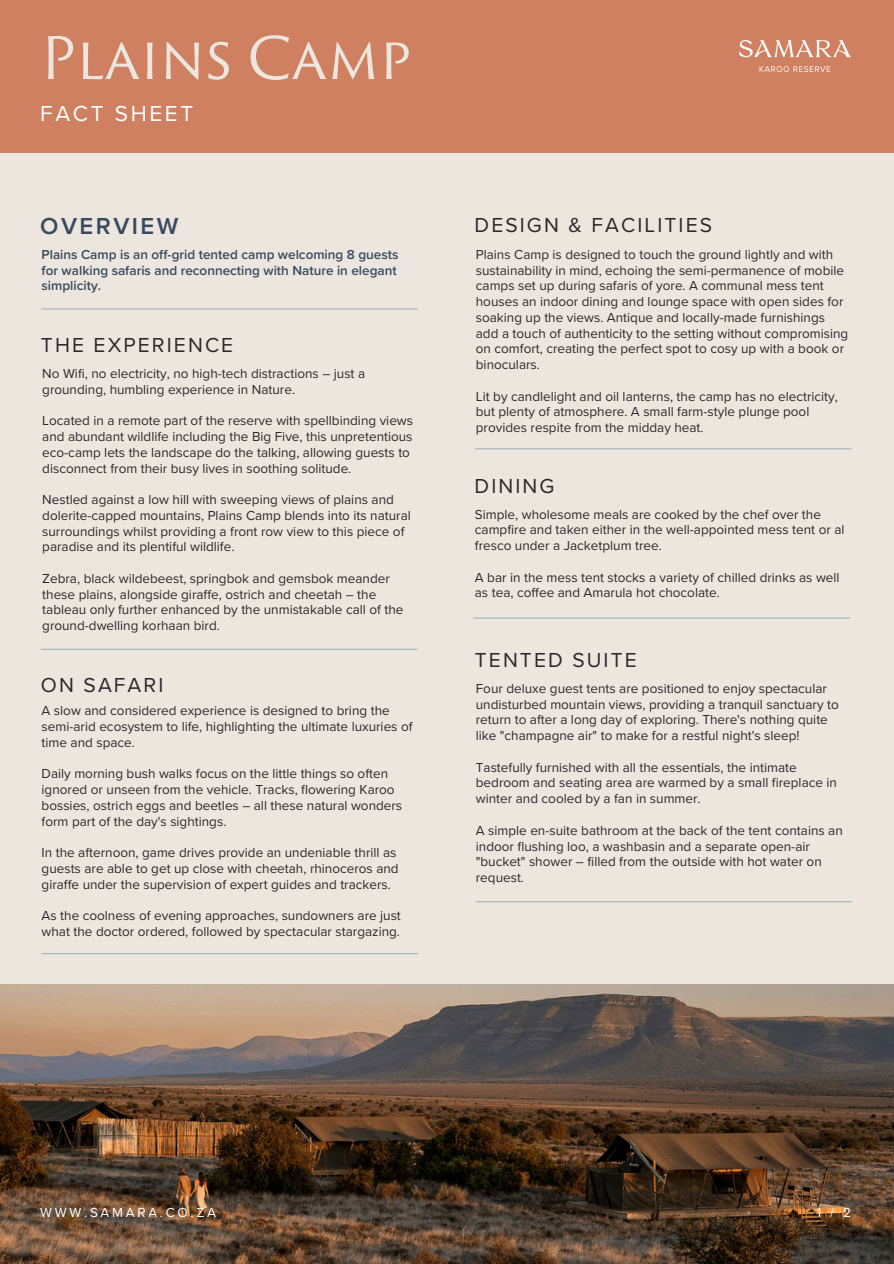
<style>
.page{position:relative;width:894px;height:1264px;background:#fff}
.page>*{position:absolute;margin:0;border:0;box-sizing:border-box;transform-origin:0 0}
.t1{font:57px "Trajan Sans Pro";color:#ece6de}
.t2{font:600 24px "Proxima Nova";letter-spacing:.1em;color:#384b60}
.t3{font:22.5px "Proxima Nova";letter-spacing:.12em;color:#fff}
.t4{font:21px "Proxima Nova";letter-spacing:.1em;color:#2e2928}
.t5{font:13.5px/15.8px "Proxima Nova";color:#2e2928}
.t6{font:600 13.5px/15.8px "Proxima Nova";color:#384b60}
.t7{font:13.5px "Proxima Nova";letter-spacing:.2em;color:#fff}
</style>
<div class="page">
<div style="left:0;top:0;width:893px;height:1263px;background:#ece6de"></div>
<div style="left:0;top:0;width:893px;height:153px;background:#ce8061"></div>
<img style="left:739px;top:40px;width:111px;height:31px">
<img style="left:0;top:984px;width:893px;height:279px">
<hr style="left:42px;top:308px;width:376px;height:1px;background:#a5b5b3">
<hr style="left:473px;top:617px;width:376px;height:1px;background:#a5b5b3">
<hr style="left:41px;top:648px;width:376px;height:2px;background:#a5b5b3">
<hr style="left:475px;top:448px;width:376px;height:1px;background:#a5b5b3">
<hr style="left:475px;top:901px;width:377px;height:1px;background:#a5b5b3">
<hr style="left:42px;top:953px;width:376px;height:1px;background:#a5b5b3">
<h6 class="t1" style="left:40px;top:36px;width:372px">Plains Camp</h6>
<h4 class="t3" style="left:40px;top:100px;width:154px">FACT SHEET</h4>
<p class="t2" style="left:40px;top:212px;width:140px">OVERVIEW</p>
<p class="t4" style="left:474px;top:213px;width:239px">DESIGN &amp; FACILITIES</p>
<h4 class="t6" style="left:42px;top:247px;width:358px">Plains Camp is an off-grid tented camp welcoming 8 guests for walking safaris and reconnecting with Nature in elegant simplicity.</h4>
<p class="t4" style="left:41px;top:332px;width:194px">THE EXPERIENCE</p>
<p class="t5" style="left:42px;top:366px;width:324px">No Wifi, no electricity, no high-tech distractions – just a grounding, humbling experience in Nature.</p>
<p class="t5" style="left:42px;top:413px;width:372px">Located in a remote part of the reserve with spellbinding views and abundant wildlife including the Big Five, this unpretentious eco-camp lets the landscape do the talking, allowing guests to disconnect from their busy lives in soothing solitude.</p>
<p class="t5" style="left:42px;top:492px;width:370px">Nestled against a low hill with sweeping views of plains and dolerite-capped mountains, Plains Camp blends into its natural surroundings whilst providing a front row view to this piece of paradise and its plentiful wildlife.</p>
<p class="t5" style="left:42px;top:571px;width:362px">Zebra, black wildebeest, springbok and gemsbok meander these plains, alongside giraffe, ostrich and cheetah – the tableau only further enhanced by the unmistakable call of the ground-dwelling korhaan bird.</p>
<p class="t4" style="left:41px;top:672px;width:124px">ON SAFARI</p>
<p class="t5" style="left:42px;top:703px;width:372px">A slow and considered experience is designed to bring the semi-arid ecosystem to life, highlighting the ultimate luxuries of time and space.</p>
<h4 class="t5" style="left:42px;top:766px;width:362px">Daily morning bush walks focus on the little things so often ignored or unseen from the vehicle. Tracks, flowering Karoo bossies, ostrich eggs and beetles – all these natural wonders form part of the day's sightings.</h4>
<p class="t5" style="left:42px;top:845px;width:358px">In the afternoon, game drives provide an undeniable thrill as guests are able to get up close with cheetah, rhinoceros and giraffe under the supervision of expert guides and trackers.</p>
<p class="t5" style="left:42px;top:908px;width:361px">As the coolness of evening approaches, sundowners are just what the doctor ordered, followed by spectacular stargazing.</p>
<p class="t5" style="left:475px;top:247px;width:374px">Plains Camp is designed to touch the ground lightly and with sustainability in mind, echoing the semi-permanence of mobile camps set up during safaris of yore. A communal mess tent houses an indoor dining and lounge space with open sides for soaking up the views. Antique and locally-made furnishings add a touch of authenticity to the setting without compromising on comfort, creating the perfect spot to cosy up with a book or binoculars.</p>
<h4 class="t5" style="left:475px;top:388px;width:363px">Lit by candlelight and oil lanterns, the camp has no electricity, but plenty of atmosphere. A small farm-style plunge pool provides respite from the midday heat.</h4>
<p class="t4" style="left:474px;top:473px;width:81px">DINING</p>
<p class="t5" style="left:474px;top:506px;width:371px">Simple, wholesome meals are cooked by the chef over the campfire and taken either in the well-appointed mess tent or al fresco under a Jacketplum tree.</p>
<h4 class="t5" style="left:474px;top:569px;width:366px">A bar in the mess tent stocks a variety of chilled drinks as well as tea, coffee and Amarula hot chocolate.</h4>
<p class="t4" style="left:474px;top:647px;width:163px">TENTED SUITE</p>
<p class="t5" style="left:475px;top:681px;width:364px">Four deluxe guest tents are positioned to enjoy spectacular undisturbed mountain views, providing a tranquil sanctuary to return to after a long day of exploring. There's nothing quite like "champagne air" to make for a restful night's sleep!</p>
<h5 class="t5" style="left:475px;top:759px;width:362px">Tastefully furnished with all the essentials, the intimate bedroom and seating area are warmed by a small fireplace in winter and cooled by a fan in summer.</h5>
<h5 class="t5" style="left:475px;top:822px;width:368px">A simple en-suite bathroom at the back of the tent contains an indoor flushing loo, a washbasin and a separate open-air "bucket" shower – filled from the outside with hot water on request.</h5>
<p class="t7" style="left:40px;top:1204px;width:177px">WWW.SAMARA.CO.ZA</p>
<h2 class="t7" style="left:816px;top:1204px;width:36px">1/2</h2>
</div>
